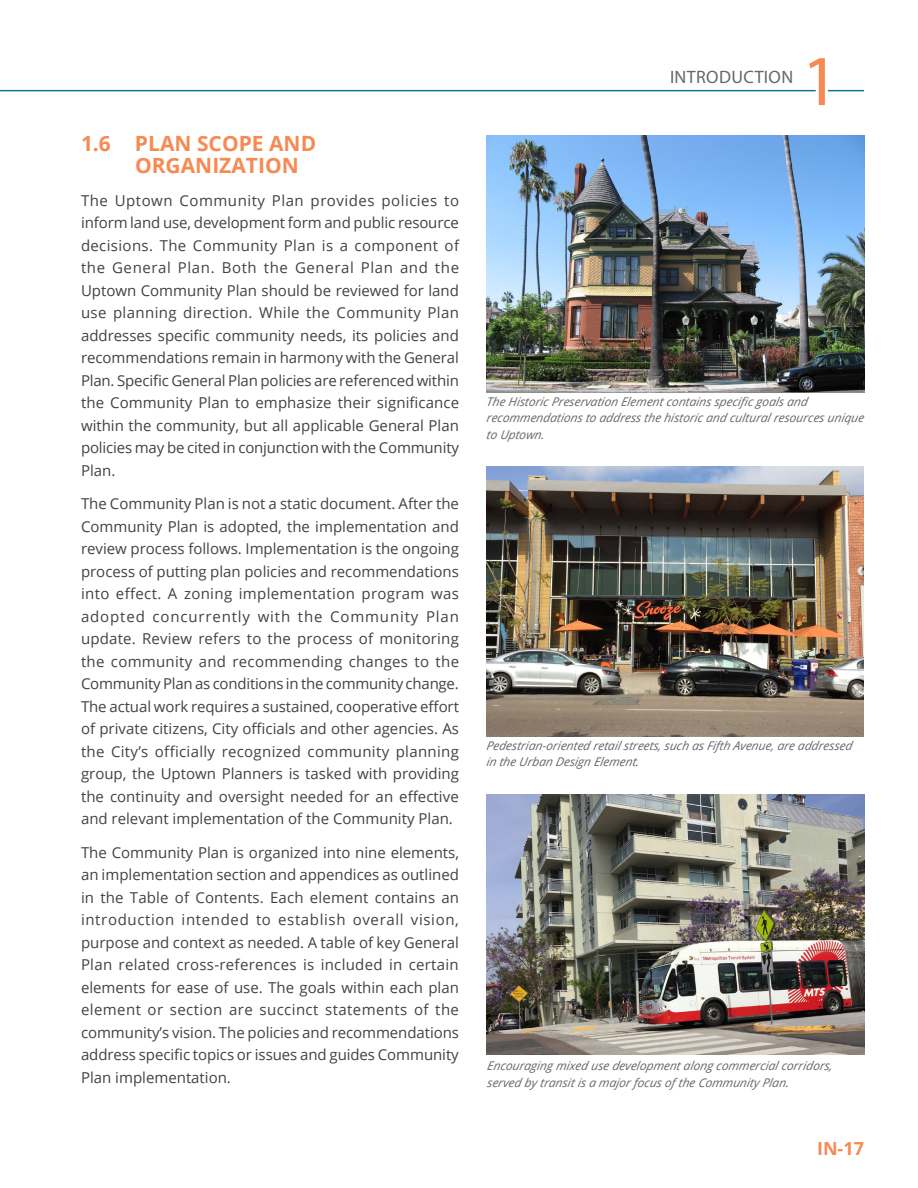
<style>
.page{position:relative;width:918px;height:1188px;background:#fff}
.page>*{position:absolute;margin:0;border:0;box-sizing:border-box;transform-origin:0 0}
.t1{font:72px "Myriad Pro";color:#f68a53}
.Page_Heading{font:700 21px/21.6px "Open Sans";color:#f68a53}
.t2{font:18px "Myriad Pro";letter-spacing:.02em;color:#67676a}
.t3{font:700 18px "Open Sans";color:#f68a53}
.Body_Text{font:15px/22.5px "Open Sans";letter-spacing:-.005em;color:#414243;text-align:justify}
.Caption__Large{font:italic 12px/16.5px "Open Sans";color:#67676a}
</style>
<div class="page">
<hr style="left:0;top:90px;width:864px;height:1px;background:#117699">
<svg style="left:802px;top:89px;width:29px;height:3px"></svg>
<img style="left:487px;top:795px;width:377px;height:259px">
<img style="left:486px;top:135px;width:378px;height:257px">
<img style="left:487px;top:466px;width:377px;height:270px">
<p class="Page_Heading" style="left:135px;top:132px;width:183px;text-indent:-54px">1.6 PLAN SCOPE AND<br>ORGANIZATION</p>
<p class="Body_Text" style="left:81px;top:189px;width:380px">The Uptown Community Plan provides policies to inform land use, development form and public resource decisions. The Community Plan is a component of the General Plan. Both the General Plan and the Uptown Community Plan should be reviewed for land use planning direction. While the Community Plan addresses specific community needs, its policies and recommendations remain in harmony with the General Plan. Specific General Plan policies are referenced within the Community Plan to emphasize their significance within the community, but all applicable General Plan policies may be cited in conjunction with the Community Plan.</p>
<p class="Body_Text" style="left:81px;top:492px;width:380px">The Community Plan is not a static document. After the Community Plan is adopted, the implementation and review process follows. Implementation is the ongoing process of putting plan policies and recommendations into effect. A zoning implementation program was adopted concurrently with the Community Plan update. Review refers to the process of monitoring the community and recommending changes to the Community Plan as conditions in the community change.<br>The actual work requires a sustained, cooperative effort of private citizens, City officials and other agencies. As the City’s officially recognized community planning group, the Uptown Planners is tasked with providing the continuity and oversight needed for an effective and relevant implementation of the Community Plan.</p>
<p class="Body_Text" style="left:81px;top:840px;width:380px">The Community Plan is organized into nine elements, an implementation section and appendices as outlined in the Table of Contents. Each element contains an introduction intended to establish overall vision, purpose and context as needed. A table of key General Plan related cross-references is included in certain elements for ease of use. The goals within each plan element or section are succinct statements of the community’s vision. The policies and recommendations address specific topics or issues and guides Community Plan implementation.</p>
<p class="t2" style="left:670px;top:66px;width:125px">INTRODUCTION</p>
<h1 class="t1" style="left:802px;top:36px;width:38px">1</h1>
<p class="Caption__Large" style="left:486px;top:393px;width:382px">The Historic Preservation Elementcontainssp ecific goalsand recommendationsto addressthe historic and culturalresourcesunique to Up town.</p>
<p class="Caption__Large" style="left:486px;top:737px;width:370px">Pedestrian-oriented retailstreets, such asFifth A venue, are addressed in the Urban Design Element.</p>
<p class="Caption__Large" style="left:487px;top:1057px;width:347px">Encouraging mixed use develop mentalong commercialcorridors, served by transitisa majorfocusof the Community Plan.</p>
<p class="t3" style="left:817px;top:1135px;width:48px">IN-17</p>
</div>
